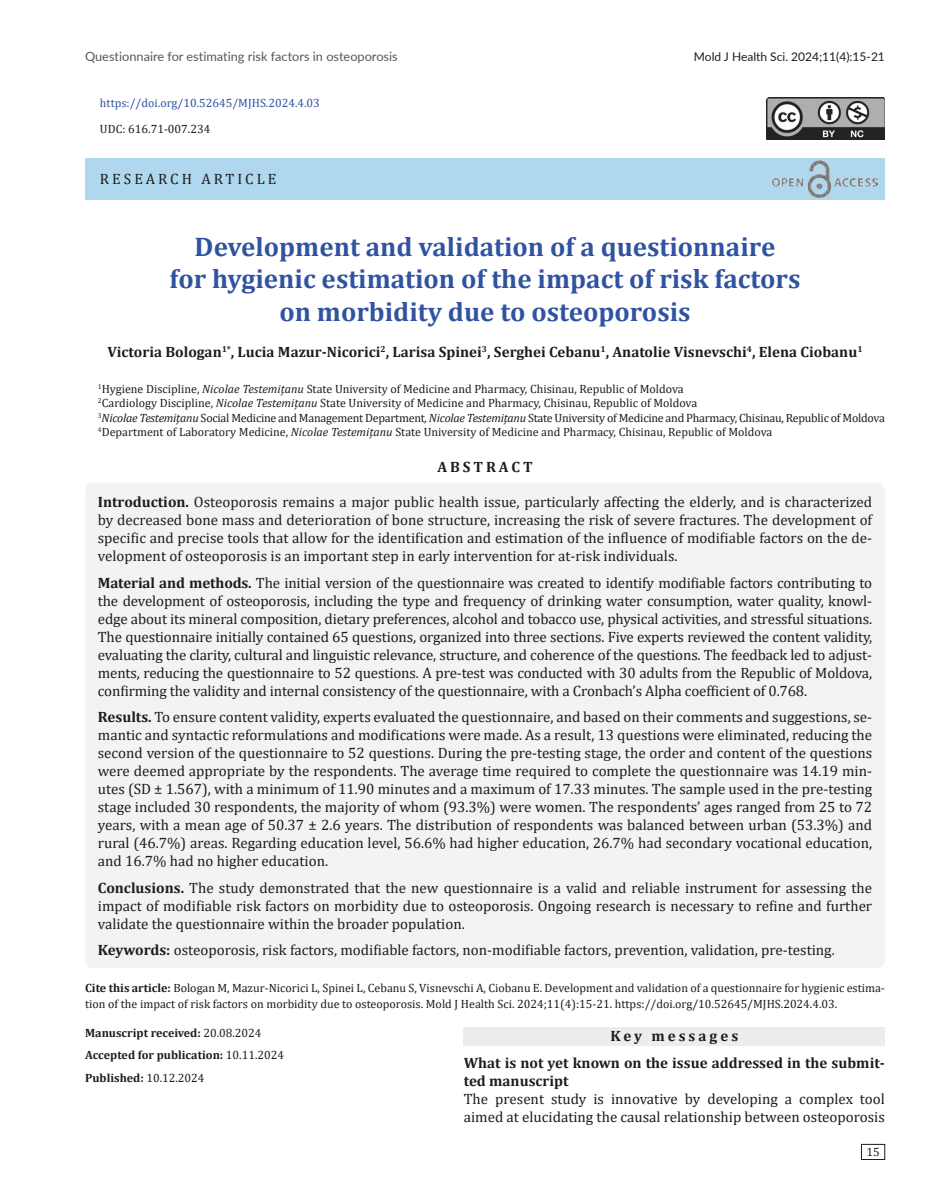
<style>
.page{position:relative;width:936px;height:1191px;background:#fff}
.page>*{position:absolute;margin:0;border:0;box-sizing:border-box;transform-origin:0 0}
.denumirea{font:700 27px "Cambria";color:#3053a1}
.t1{font:15px/18px "Cambria";color:#1d1d1b;text-align:justify}
.t2{font:700 15px/18px "Cambria";color:#1d1d1b}
.t3{font:700 15px "Cambria";letter-spacing:.2em;color:#1d1d1b}
.t4{font:15px "Cambria";letter-spacing:.2em;color:#1d1d1b}
.t5{font:12.75px "Lato";color:#575756}
.data_primirii{font:12px/16.5px "Cambria";color:#1d1d1b}
.data_primirii-2{font:12px "Cambria";letter-spacing:-.02em;color:#1d1d1b}
.t6{font:700 12px "Cambria";color:#1d1d1b}
.data_primirii-3{font:12px "Cambria";color:#3053a1}
.t7{font:12px "Lato";color:#1d1d1b}
.s1{font-style:italic}
.s2{font-weight:700}
.s3{font-weight:400}
</style>
<div class="page">
<div style="left:861px;top:1144px;width:23px;height:15px;border:1px solid #1d1d1b"></div>
<div style="left:85px;top:158px;width:799px;height:42px;background:#afd7ee"></div>
<div style="left:463px;top:1027px;width:421px;height:18px;background:#ededed"></div>
<img style="left:766px;top:98px;width:118px;height:41px">
<img style="left:772px;top:161px;width:105px;height:37px">
<div style="left:85px;top:483px;width:799px;height:485px;background:#f3f3f3;border-radius:9px"></div>
<p class="t5" style="left:85px;top:48px;width:314px">Questionnaire for estimating risk factors in osteoporosis</p>
<p class="t7" style="left:694px;top:48px;width:192px">Mold J Health Sci. 2024;11(4):15-21</p>
<p class="data_primirii-3" style="left:100px;top:96px;width:221px">https://doi.org/10.52645/MJHS.2024.4.03</p>
<p class="data_primirii" style="left:100px;top:120px;width:112px">UDC: 616.71-007.234</p>
<p class="t4" style="left:100px;top:170px;width:178px">RESEARCH ARTICLE</p>
<p class="denumirea" style="left:195px;top:228px;width:582px">Development and validation of a questionnaire</p>
<p class="denumirea" style="left:170px;top:260px;width:632px">for hygienic estimation of the impact of risk factors</p>
<p class="denumirea" style="left:279px;top:292px;width:413px">on morbidity due to osteoporosis</p>
<p class="t2" style="left:107px;top:342px;width:756px">Victoria Bologan<sup>1*</sup>, Lucia Mazur-Nicorici<sup>2</sup>, Larisa Spinei<sup>3</sup>, Serghei Cebanu<sup>1</sup>, Anatolie Visnevschi<sup>4</sup>, Elena Ciobanu<sup>1</sup></p>
<p class="data_primirii" style="left:98px;top:380px;width:587px"><sup>1</sup>Hygiene Discipline, <span class="s1">Nicolae Testemițanu</span> State University of Medicine and Pharmacy, Chisinau, Republic of Moldova</p>
<p class="data_primirii" style="left:98px;top:395px;width:601px"><sup>2</sup>Cardiology Discipline, <span class="s1">Nicolae Testemițanu</span> State University of Medicine and Pharmacy, Chisinau, Republic of Moldova</p>
<p class="data_primirii-2" style="left:98px;top:410px;width:788px"><sup>3</sup><span class="s1">Nicolae Testemițanu</span> Social Medicine and Management Department<span class="s1">, Nicolae Testemițanu</span> State University of Medicine and Pharmacy, Chisinau, Republic of Moldova</p>
<p class="data_primirii" style="left:98px;top:424px;width:676px"><sup>4</sup>Department of Laboratory Medicine, <span class="s1">Nicolae Testemițanu</span> State University of Medicine and Pharmacy, Chisinau, Republic of Moldova</p>
<p class="t3" style="left:437px;top:456px;width:97px">ABSTRACT</p>
<p class="t1" style="left:98px;top:493px;width:775px"><span class="s2">Introduction.</span> Osteoporosis remains a major public health issue, particularly affecting the elderly, and is characterized by decreased bone mass and deterioration of bone structure, increasing the risk of severe fractures. The development of specific and precise tools that allow for the identification and estimation of the influence of modifiable factors on the de&shy;velopment of osteoporosis is an important step in early intervention for at-risk individuals.</p>
<p class="t1" style="left:98px;top:573px;width:775px"><span class="s2">Material and methods.</span> The initial version of the questionnaire was created to identify modifiable factors contributing to the development of osteoporosis, including the type and frequency of drinking water consumption, water quality, knowl&shy;edge about its mineral composition, dietary preferences, alcohol and tobacco use, physical activities, and stressful situations.<br>The questionnaire initially contained 65 questions, organized into three sections. Five experts reviewed the content validity, evaluating the clarity, cultural and linguistic relevance, structure, and coherence of the questions. The feedback led to adjust&shy;ments, reducing the questionnaire to 52 questions. A pre-test was conducted with 30 adults from the Republic of Moldova, confirming the validity and internal consistency of the questionnaire, with a Cronbach’s Alpha coefficient of 0.768.</p>
<p class="t1" style="left:98px;top:708px;width:775px"><span class="s2">Results.</span> To ensure content validity, experts evaluated the questionnaire, and based on their comments and suggestions, se&shy;mantic and syntactic reformulations and modifications were made. As a result, 13 questions were eliminated, reducing the second version of the questionnaire to 52 questions. During the pre-testing stage, the order and content of the questions were deemed appropriate by the respondents. The average time required to complete the questionnaire was 14.19 min&shy;utes (SD ± 1.567), with a minimum of 11.90 minutes and a maximum of 17.33 minutes. The sample used in the pre-testing stage included 30 respondents, the majority of whom (93.3%) were women. The respondents’ ages ranged from 25 to 72 years, with a mean age of 50.37 ± 2.6 years. The distribution of respondents was balanced between urban (53.3%) and rural (46.7%) areas. Regarding education level, 56.6% had higher education, 26.7% had secondary vocational education, and 16.7% had no higher education.</p>
<p class="t1" style="left:98px;top:878px;width:775px"><span class="s2">Conclusions.</span> The study demonstrated that the new questionnaire is a valid and reliable instrument for assessing the impact of modifiable risk factors on morbidity due to osteoporosis. Ongoing research is necessary to refine and further validate the questionnaire within the broader population.</p>
<p class="t1" style="left:98px;top:941px;width:738px"><span class="s2">Keywords:</span> osteoporosis, risk factors, modifiable factors, non-modifiable factors, prevention, validation, pre-testing.</p>
<p class="data_primirii" style="left:85px;top:979px;width:801px"><span class="s2">Cite this article:</span> Bologan M, Mazur-Nicorici L, Spinei L, Cebanu S, Visnevschi A, Ciobanu E. Development and validation of a questionnaire for hygienic estima&shy;tion of the impact of risk factors on morbidity due to osteoporosis. Mold J Health Sci. 2024;11(4):15-21. https://doi.org/10.52645/MJHS.2024.4.03.</p>
<p class="t6" style="left:85px;top:1024px;width:178px">Manuscript received: <span class="s3">20.08.2024</span></p>
<p class="t6" style="left:85px;top:1047px;width:200px">Accepted for publication: <span class="s3">10.11.2024</span></p>
<p class="t6" style="left:85px;top:1069px;width:121px">Published: <span class="s3">10.12.2024</span></p>
<p class="t3" style="left:610px;top:1025px;width:129px">Key messages</p>
<p class="t2" style="left:463px;top:1053px;width:422px">What is not yet known on the issue addressed in the submit&shy;ted manuscript</p>
<p class="t1" style="left:463px;top:1089px;width:422px">The present study is innovative by developing a complex tool aimed at elucidating the causal relationship between osteoporosis</p>
<p class="data_primirii" style="left:866px;top:1143px;width:15px">15</p>
</div>
